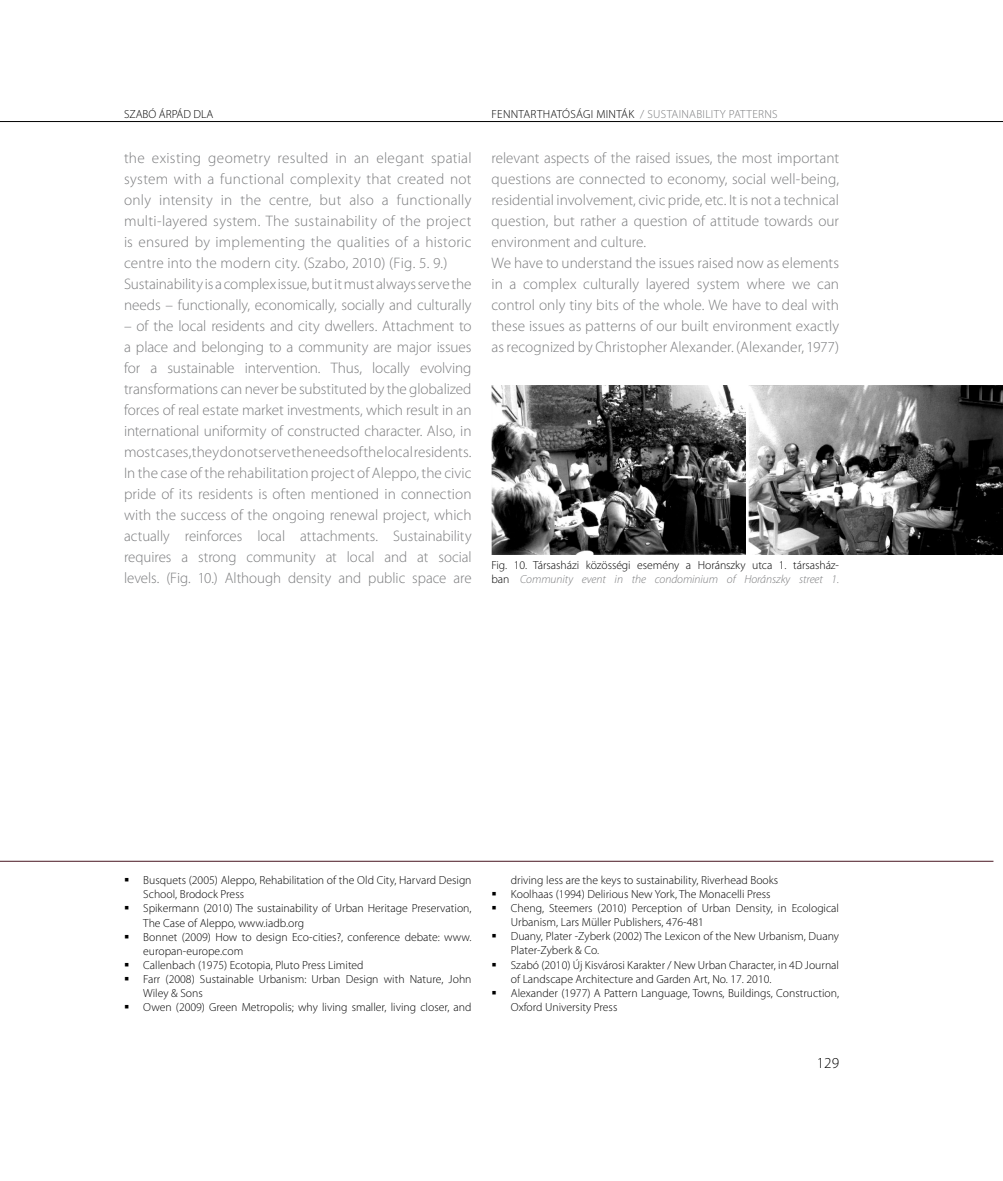
<style>
.page{position:relative;width:1003px;height:1181px;background:#fff}
.page>*{position:absolute;margin:0;border:0;box-sizing:border-box;transform-origin:0 0}
.t1{font:300 15.22px/21px "Myriad Pro";letter-spacing:.005em;color:#7a7b7d}
.t2{font:300 15.22px "Myriad Pro";color:#000}
.t3{font:300 11.72px/14px "Myriad Pro";color:#000}
.t4{font:300 11.72px "Myriad Pro";letter-spacing:.025em;color:#7a7b7d}
.s1{color:#000}
.s2{font-style:italic;color:#7a7b7d}
</style>
<div class="page">
<hr style="left:0;top:121px;width:1002px;height:1px;background:#000">
<img style="left:491px;top:385px;width:254px;height:169px">
<img style="left:748px;top:385px;width:254px;height:170px">
<hr style="left:0;top:861px;width:993px;height:1px;background:#481621">
<p class="t3" style="left:124px;top:108px;width:91px">SZABÓ ÁRPÁD DLA</p>
<p class="t4" style="left:491px;top:108px;width:287px"><span class="s1">FENNTARTHATÓSÁGI MINTÁK</span> / SUSTAINABILITY PATTERNS</p>
<p class="t1" style="left:491px;top:147px;width:349px">relevant aspects of the raised issues, the most important questions are connected to economy, social well-being, residential involvement, civic pride, etc. It is not a technical question, but rather a question of attitude towards our environment and culture.<br>We have to understand the issues raised now as elements in a complex culturally layered system where we can control only tiny bits of the whole. We have to deal with these issues as patterns of our built environment exactly as recognized by Christopher Alexander. (Alexander, 1977)</p>
<p class="t1" style="left:124px;top:147px;width:349px">the existing geometry resulted in an elegant spatial system with a functional complexity that created not only intensity in the centre, but also a functionally multi-layered system. The sustainability of the project is ensured by implementing the qualities of a historic centre into the modern city. (Szabo, 2010) (Fig. 5. 9.)<br>Sustainability is a complex issue, but it must always serve the needs – functionally, economically, socially and culturally</p>
<p class="t1" style="left:124px;top:315px;width:349px;text-align:justify">– of the local residents and city dwellers. Attachment to a place and belonging to a community are major issues for a sustainable intervention. Thus, locally evolving transformations can never be substituted by the globalized forces of real estate market investments, which result in an international uniformity of constructed character. Also, in most cases, they do not serve the needs of the local residents.<br>In the case of the rehabilitation project of Aleppo, the civic pride of its residents is often mentioned in connection with the success of the ongoing renewal project, which actually reinforces local attachments. Sustainability requires a strong community at local and at social levels. (Fig. 10.) Although density and public space are</p>
<p class="t3" style="left:491px;top:558px;width:349px">Fig. 10. Társasházi közösségi esemény a Horánszky utca 1. társasház&shy;ban <span class="s2">Community event in the condominium of Horánszky street 1.</span></p>
<p class="t3" style="left:143px;top:873px;width:329px;text-indent:-19px">▪ Busquets (2005) Aleppo, Rehabilitation of the Old City, Harvard Design<br>School, Brodock Press</p>
<p class="t3" style="left:143px;top:902px;width:329px;text-indent:-19px">▪ Spikermann (2010) The sustainability of Urban Heritage Preservation,<br>The Case of Aleppo, www.iadb.org</p>
<p class="t3" style="left:143px;top:930px;width:329px;text-indent:-19px">▪ Bonnet (2009) How to design Eco-cities?, conference debate: www. europan-europe.com</p>
<p class="t3" style="left:124px;top:958px;width:241px">▪ Callenbach (1975) Ecotopia, Pluto Press Limited</p>
<p class="t3" style="left:143px;top:972px;width:329px;text-indent:-19px">▪ Farr (2008) Sustainable Urbanism: Urban Design with Nature, John<br>Wiley &amp; Sons</p>
<p class="t3" style="left:124px;top:1000px;width:349px">▪ Owen (2009) Green Metropolis; why living smaller, living closer, and</p>
<p class="t3" style="left:510px;top:873px;width:269px">driving less are the keys to sustainability, Riverhead Books</p>
<p class="t3" style="left:491px;top:887px;width:280px">▪ Koolhaas (1994) Delirious New York, The Monacelli Press</p>
<p class="t3" style="left:510px;top:901px;width:329px;text-indent:-19px">▪ Cheng, Steemers (2010) Perception of Urban Density, in Ecological<br>Urbanism, Lars Müller Publishers, 476-481</p>
<p class="t3" style="left:510px;top:929px;width:329px;text-indent:-19px">▪ Duany, Plater -Zyberk (2002) The Lexicon of the New Urbanism, Duany<br>Plater-Zyberk &amp; Co.</p>
<p class="t3" style="left:510px;top:958px;width:329px;text-indent:-19px">▪ Szabó (2010) Új Kisvárosi Karakter / New Urban Character, in 4D Journal of Landscape Architecture and Garden Art, No. 17. 2010.</p>
<p class="t3" style="left:510px;top:986px;width:329px;text-indent:-19px">▪ Alexander (1977) A Pattern Language, Towns, Buildings, Construction,<br>Oxford University Press</p>
<p class="t2" style="left:816px;top:1055px;width:24px">129</p>
</div>
